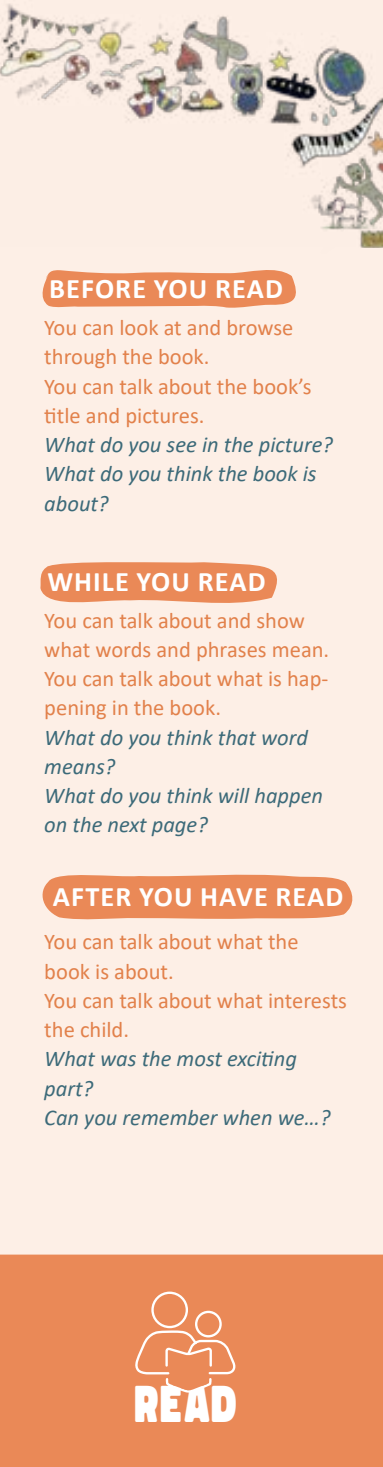
<style>
.page{position:relative;width:383px;height:1467px;background:#fff}
.page>*{position:absolute;margin:0;border:0;box-sizing:border-box;transform-origin:0 0}
.t1{font:49.05px "Spot";color:#fff}
.t2{font:700 28.35px "Calibri";letter-spacing:.04em;color:#fff}
.t3{font:22.5px/29.2px "Calibri";color:#e2814b}
.t4{font:italic 22.5px/29.2px "Calibri";color:#3c6a79}
</style>
<div class="page">
<div style="left:0;top:255px;width:383px;height:1000px;background:#fdefe6"></div>
<img style="left:0;top:0;width:383px;height:255px">
<div style="left:0;top:1255px;width:383px;height:212px;background:#ea8957"></div>
<svg style="left:38px;top:265px;width:262px;height:44px;background:#efa47d"></svg>
<svg style="left:38px;top:559px;width:250px;height:51px;background:#efa883"></svg>
<svg style="left:37px;top:870px;width:319px;height:51px;background:#ee9f75"></svg>
<div style="left:151px;top:1292px;width:37px;height:36px;border:2px solid #fff;border-radius:50%"></div>
<div style="left:195px;top:1311px;width:27px;height:26px;border:2px solid #fff;border-radius:50%"></div>
<svg style="left:133px;top:1329px;width:106px;height:65px;background:#ec986c"></svg>
<p class="t2" style="left:49px;top:268px;width:235px">BEFORE YOU READ</p>
<p class="t3" style="left:44px;top:312px;width:268px">You can look at and browse through the book.<br>You can talk about the book’s title and pictures.</p>
<p class="t4" style="left:44px;top:429px;width:290px">What do you see in the picture?<br>What do you think the book is about?</p>
<p class="t2" style="left:47px;top:561px;width:220px">WHILE YOU READ</p>
<p class="t3" style="left:44px;top:605px;width:286px">You can talk about and show what words and phrases mean.<br>You can talk about what is hap&shy;pening in the book.</p>
<p class="t4" style="left:44px;top:722px;width:280px">What do you think that word means?<br>What do you think will happen on the next page?</p>
<p class="t2" style="left:53px;top:876px;width:292px">AFTER YOU HAVE READ</p>
<p class="t3" style="left:44px;top:927px;width:304px">You can talk about what the book is about.<br>You can talk about what interests the child.</p>
<p class="t4" style="left:44px;top:1043px;width:287px">What was the most exciting part?<br>Can you remember when we…?</p>
<h1 class="t1" style="left:134px;top:1381px;width:104px">Read</h1>
</div>
